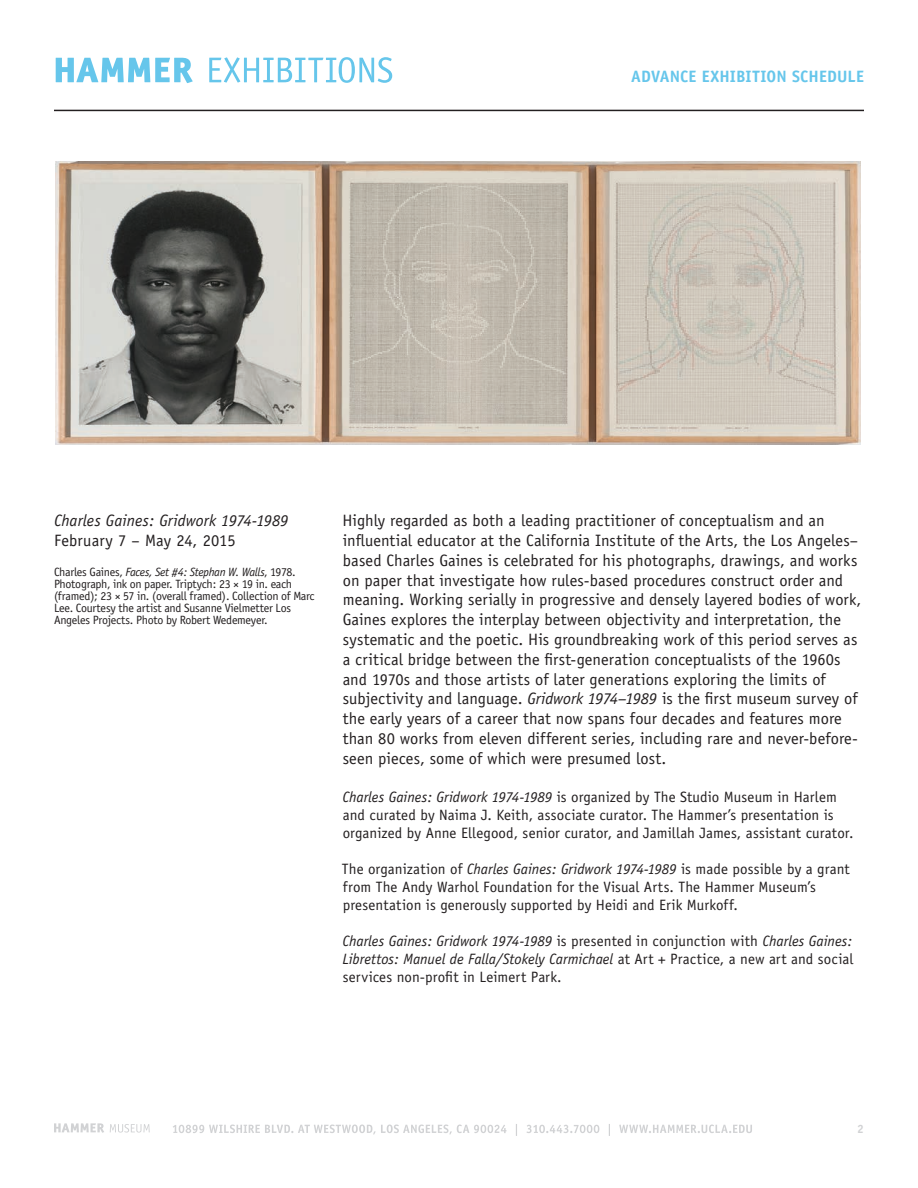
<style>
.page{position:relative;width:918px;height:1188px;background:#fff}
.page>*{position:absolute;margin:0;border:0;box-sizing:border-box;transform-origin:0 0}
.t1{font:16.5px/19.8px "Officina Sans";color:#231f20}
.t2{font:italic 16.5px "Officina Sans";letter-spacing:.005em;color:#231f20}
.t3{font:700 16.5px "Officina Sans";letter-spacing:.01em;color:#66c6eb}
.t4{font:15px/18px "Officina Sans";letter-spacing:.005em;color:#231f20}
.t5{font:12px/12px "Officina Sans";letter-spacing:-.025em;color:#231f20}
.t6{font:700 12px "Officina Sans";color:#d1d2d4}
.s1{font-style:italic}
</style>
<div class="page">
<svg style="left:54px;top:1123px;width:96px;height:10px"></svg>
<svg style="left:173px;top:1124px;width:579px;height:12px"></svg>
<hr style="left:54px;top:110px;width:810px;height:1px;background:#231f20">
<img style="left:56px;top:162px;width:805px;height:283px">
<svg style="left:56px;top:57px;width:336px;height:26px"></svg>
<p class="t3" style="left:631px;top:66px;width:234px">ADVANCE EXHIBITION SCHEDULE</p>
<p class="t2" style="left:54px;top:511px;width:236px">Charles Gaines: Gridwork 1974-1989</p>
<p class="t1" style="left:54px;top:531px;width:183px">February 7 – May 24, 2015</p>
<p class="t5" style="left:54px;top:566px;width:262px">Charles Gaines, <span class="s1">Faces, Set #4: Stephan W. Walls</span>, 1978.<br>Photograph, ink on paper. Triptych: 23 × 19 in. each (framed); 23 × 57 in. (overall framed). Collection of Marc Lee. Courtesy the artist and Susanne Vielmetter Los Angeles Projects. Photo by Robert Wedemeyer.</p>
<p class="t1" style="left:343px;top:511px;width:520px">Highly regarded as both a leading practitioner of conceptualism and an influential educator at the California Institute of the Arts, the Los Angeles– based Charles Gaines is celebrated for his photographs, drawings, and works on paper that investigate how rules-based procedures construct order and meaning. Working serially in progressive and densely layered bodies of work, Gaines explores the interplay between objectivity and interpretation, the systematic and the poetic. His groundbreaking work of this period serves as a critical bridge between the first-generation conceptualists of the 1960s and 1970s and those artists of later generations exploring the limits of subjectivity and language. <span class="s1">Gridwork 1974–1989</span> is the first museum survey of the early years of a career that now spans four decades and features more than 80 works from eleven different series, including rare and never-before&shy;seen pieces, some of which were presumed lost.</p>
<p class="t4" style="left:342px;top:788px;width:513px"><span class="s1">Charles Gaines: Gridwork 1974-1989</span> is organized by The Studio Museum in Harlem and curated by Naima J. Keith, associate curator. The Hammer’s presentation is organized by Anne Ellegood, senior curator, and Jamillah James, assistant curator.</p>
<p class="t4" style="left:342px;top:860px;width:510px">The organization of <span class="s1">Charles Gaines: Gridwork 1974-1989</span> is made possible by a grant from The Andy Warhol Foundation for the Visual Arts. The Hammer Museum’s presentation is generously supported by Heidi and Erik Murkoff.</p>
<p class="t4" style="left:342px;top:932px;width:512px;text-align:justify"><span class="s1">Charles Gaines: Gridwork 1974-1989</span> is presented in conjunction with <span class="s1">Charles Gaines:<br>Librettos: Manuel de Falla/Stokely Carmichael</span> at Art + Practice, a new art and social services non-profit in Leimert Park.</p>
<p class="t6" style="left:857px;top:1121px;width:8px">2</p>
</div>
